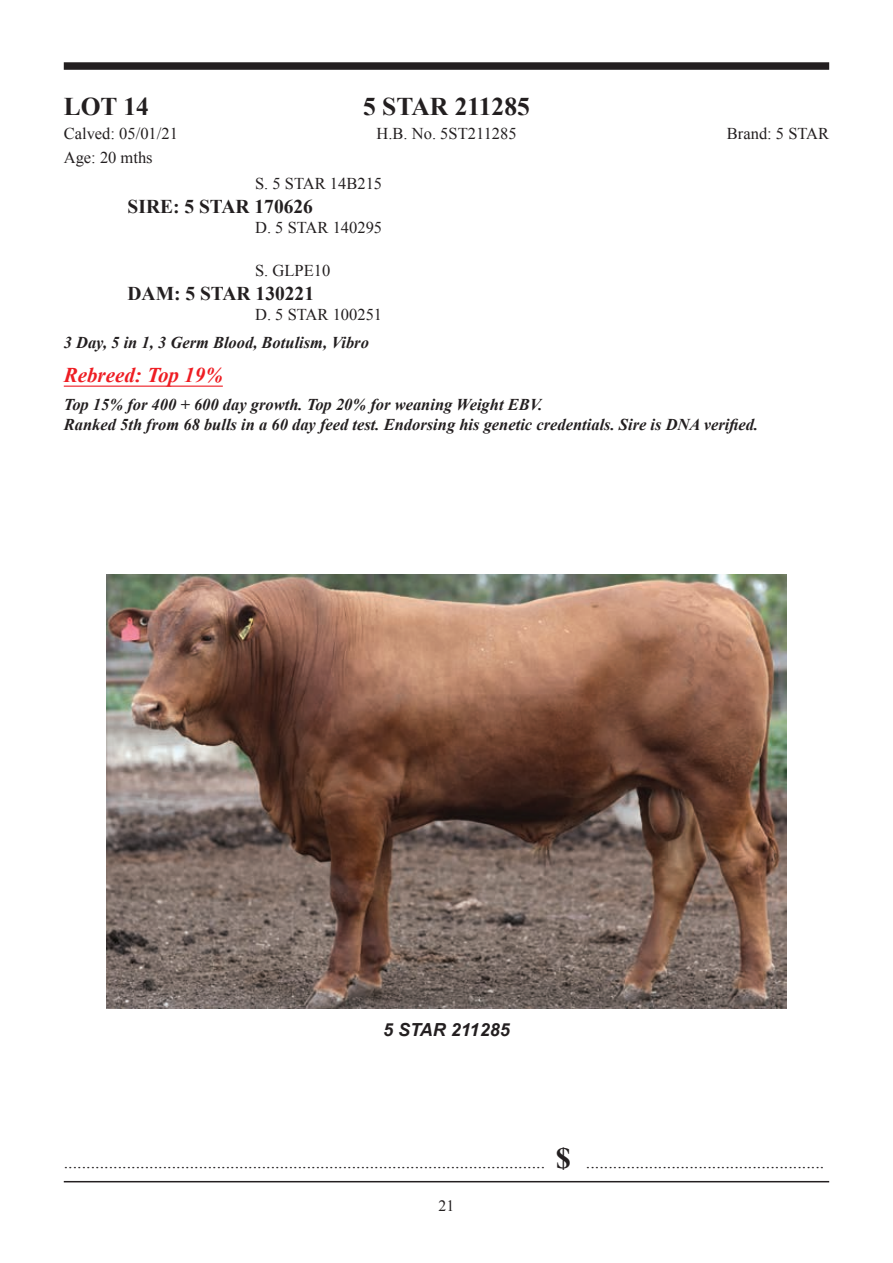
<style>
.page{position:relative;width:893px;height:1263px;background:#fff}
.page>*{position:absolute;margin:0;border:0;box-sizing:border-box;transform-origin:0 0}
.t1{font:700 25.5px "Times New Roman";color:#231f20}
.t2{font:italic 700 21px "Times New Roman";color:#ee1d23}
.t3{font:700 19.5px "Times New Roman";color:#231f20}
.t4{font:18px "Times New Roman";color:#231f20}
.t5{font:italic 700 18px "Arial";color:#231f20}
.t6{font:italic 700 16.5px/19.8px "Times New Roman";color:#231f20}
.t7{font:16.5px "Times New Roman";color:#231f20}
.t8{font:15.75px "Times New Roman";color:#231f20}
.s1{font-weight:700;font-size:30px}
</style>
<div class="page">
<div style="left:64px;top:62px;width:765px;height:8px;background:#231f20"></div>
<hr style="left:64px;top:1181px;width:765px;height:1px;background:#231f20">
<img style="left:106px;top:574px;width:681px;height:434px">
<hr style="left:64px;top:386px;width:159px;height:1px;background:#ee1d23">
<h1 class="t1" style="left:64px;top:89px;width:87px">LOT 14</h1>
<h1 class="t1" style="left:363px;top:89px;width:168px">5 STAR 211285</h1>
<p class="t7" style="left:64px;top:124px;width:116px">Calved: 05/01/21</p>
<p class="t7" style="left:377px;top:124px;width:142px">H.B. No. 5ST211285</p>
<p class="t7" style="left:727px;top:124px;width:104px">Brand: 5 STAR</p>
<p class="t7" style="left:64px;top:148px;width:90px">Age: 20 mths</p>
<p class="t7" style="left:255px;top:174px;width:129px">S. 5 STAR 14B215</p>
<p class="t3" style="left:128px;top:193px;width:187px">SIRE: 5 STAR 170626</p>
<p class="t7" style="left:255px;top:217px;width:129px">D. 5 STAR 140295</p>
<p class="t7" style="left:255px;top:261px;width:77px">S. GLPE10</p>
<p class="t3" style="left:128px;top:280px;width:188px">DAM: 5 STAR 130221</p>
<p class="t7" style="left:255px;top:305px;width:129px">D. 5 STAR 100251</p>
<p class="t6" style="left:64px;top:332px;width:307px">3 Day, 5 in 1, 3 Germ Blood, Botulism, Vibro</p>
<p class="t2" style="left:64px;top:362px;width:161px">Rebreed: Top 19%</p>
<p class="t6" style="left:64px;top:394px;width:696px">Top 15% for 400 + 600 day growth. Top 20% for weaning Weight EBV.<br>Ranked 5th from 68 bulls in a 60 day feed test. Endorsing his genetic credentials. Sire is DNA verified.</p>
<p class="t5" style="left:383px;top:1020px;width:128px">5 STAR 211285</p>
<p class="t4" style="left:64px;top:1152px;width:762px">........................................................................................................... <span class="s1">$</span> .....................................................</p>
<p class="t8" style="left:439px;top:1197px;width:17px">21</p>
</div>
